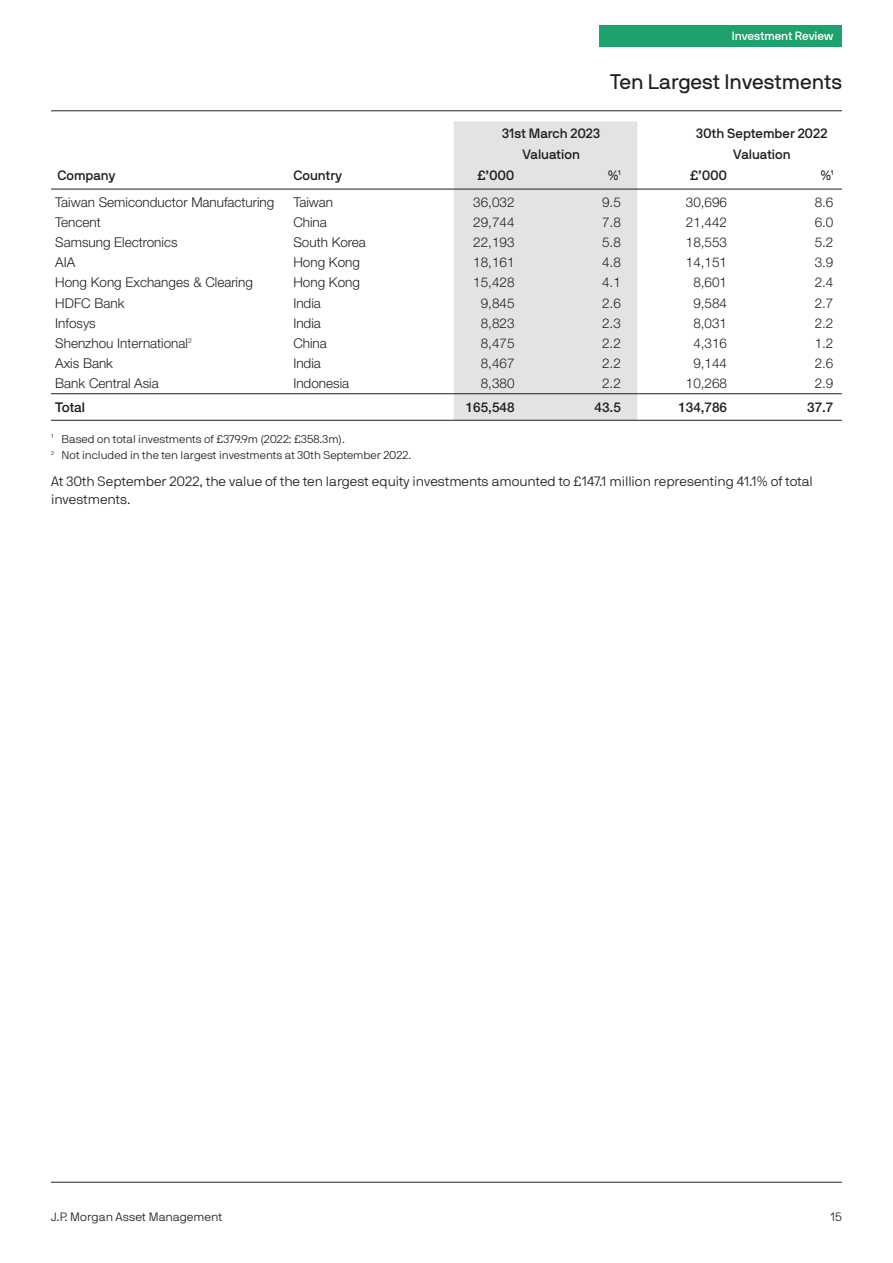
<style>
.page{position:relative;width:893px;height:1263px;background:#fff}
.page>*{position:absolute;margin:0;border:0;box-sizing:border-box;transform-origin:0 0}
.t1{font:21px "JPMAM Pro Reg";color:#231f20}
.t2{font:300 13.5px "Helvetica Neue LT";color:#231f20}
.t3{font:13.5px/18px "JPMAM Pro Lig";color:#231f20}
.t4{font:13.5px "JPMAM Pro Med";color:#231f20}
.t5{font:500 13.5px "Helvetica Neue LT";color:#231f20}
.t6{font:12px "JPMAM Pro Lig";color:#231f20}
.t7{font:12px "JPMAM Pro Med";color:#fff}
.t8{font:11.25px/16.4px "JPMAM Pro Lig";color:#231f20}
</style>
<div class="page">
<hr style="left:51px;top:1182px;width:791px;height:1px;background:#231f20">
<hr style="left:51px;top:111px;width:791px;height:1px;background:#231f20">
<div style="left:600px;top:26px;width:242px;height:21px;background:#1da26d"></div>
<div style="left:454px;top:121px;width:183px;height:299px;background:#e2e4e4"></div>
<hr style="left:51px;top:189px;width:791px;height:1px;background:#231f20">
<hr style="left:51px;top:393px;width:791px;height:1px;background:#231f20">
<hr style="left:51px;top:420px;width:791px;height:1px;background:#231f20">
<p class="t7" style="left:732px;top:32px;width:103px">Investment Review</p>
<h1 class="t1" style="left:610px;top:74px;width:233px">Ten Largest Investments</h1>
<p class="t4" style="left:502px;top:128px;width:99px">31st March 2023</p>
<p class="t4" style="left:696px;top:128px;width:133px">30th September 2022</p>
<p class="t4" style="left:523px;top:149px;width:59px">Valuation</p>
<p class="t4" style="left:733px;top:149px;width:59px">Valuation</p>
<p class="t4" style="left:57px;top:170px;width:60px">Company</p>
<p class="t4" style="left:293px;top:170px;width:50px">Country</p>
<p class="t4" style="left:477px;top:170px;width:39px">£’000</p>
<p class="t4" style="left:608px;top:170px;width:15px">%<sup>1</sup></p>
<p class="t4" style="left:690px;top:170px;width:38px">£’000</p>
<p class="t4" style="left:820px;top:170px;width:15px">%<sup>1</sup></p>
<p class="t2" style="left:55px;top:197px;width:221px">Taiwan Semiconductor Manufacturing</p>
<p class="t2" style="left:293px;top:197px;width:41px">Taiwan</p>
<p class="t2" style="left:473px;top:197px;width:43px">36,032</p>
<p class="t2" style="left:602px;top:197px;width:20px">9.5</p>
<p class="t2" style="left:686px;top:197px;width:43px">30,696</p>
<p class="t2" style="left:815px;top:197px;width:20px">8.6</p>
<p class="t2" style="left:55px;top:217px;width:47px">Tencent</p>
<p class="t2" style="left:293px;top:217px;width:35px">China</p>
<p class="t2" style="left:473px;top:217px;width:43px">29,744</p>
<p class="t2" style="left:602px;top:217px;width:20px">7.8</p>
<p class="t2" style="left:686px;top:217px;width:43px">21,442</p>
<p class="t2" style="left:815px;top:217px;width:20px">6.0</p>
<p class="t2" style="left:55px;top:237px;width:124px">Samsung Electronics</p>
<p class="t2" style="left:293px;top:237px;width:74px">South Korea</p>
<p class="t2" style="left:473px;top:237px;width:43px">22,193</p>
<p class="t2" style="left:602px;top:237px;width:20px">5.8</p>
<p class="t2" style="left:686px;top:237px;width:43px">18,553</p>
<p class="t2" style="left:815px;top:237px;width:20px">5.2</p>
<p class="t2" style="left:55px;top:257px;width:22px">AIA</p>
<p class="t2" style="left:293px;top:257px;width:68px">Hong Kong</p>
<p class="t2" style="left:473px;top:257px;width:43px">18,161</p>
<p class="t2" style="left:602px;top:257px;width:20px">4.8</p>
<p class="t2" style="left:686px;top:257px;width:43px">14,151</p>
<p class="t2" style="left:815px;top:257px;width:20px">3.9</p>
<p class="t2" style="left:55px;top:277px;width:199px">Hong Kong Exchanges &amp; Clearing</p>
<p class="t2" style="left:293px;top:277px;width:68px">Hong Kong</p>
<p class="t2" style="left:473px;top:277px;width:43px">15,428</p>
<p class="t2" style="left:602px;top:277px;width:20px">4.1</p>
<p class="t2" style="left:693px;top:277px;width:35px">8,601</p>
<p class="t2" style="left:815px;top:277px;width:20px">2.4</p>
<p class="t2" style="left:55px;top:298px;width:71px">HDFC Bank</p>
<p class="t2" style="left:293px;top:298px;width:29px">India</p>
<p class="t2" style="left:481px;top:298px;width:35px">9,845</p>
<p class="t2" style="left:602px;top:298px;width:20px">2.6</p>
<p class="t2" style="left:693px;top:298px;width:35px">9,584</p>
<p class="t2" style="left:815px;top:298px;width:20px">2.7</p>
<p class="t2" style="left:55px;top:318px;width:42px">Infosys</p>
<p class="t2" style="left:293px;top:318px;width:29px">India</p>
<p class="t2" style="left:481px;top:318px;width:35px">8,823</p>
<p class="t2" style="left:602px;top:318px;width:20px">2.3</p>
<p class="t2" style="left:693px;top:318px;width:35px">8,031</p>
<p class="t2" style="left:815px;top:318px;width:20px">2.2</p>
<p class="t2" style="left:55px;top:338px;width:138px">Shenzhou International<sup>2</sup></p>
<p class="t2" style="left:293px;top:338px;width:35px">China</p>
<p class="t2" style="left:481px;top:338px;width:35px">8,475</p>
<p class="t2" style="left:602px;top:338px;width:20px">2.2</p>
<p class="t2" style="left:693px;top:338px;width:35px">4,316</p>
<p class="t2" style="left:815px;top:338px;width:20px">1.2</p>
<p class="t2" style="left:55px;top:358px;width:59px">Axis Bank</p>
<p class="t2" style="left:293px;top:358px;width:29px">India</p>
<p class="t2" style="left:481px;top:358px;width:35px">8,467</p>
<p class="t2" style="left:602px;top:358px;width:20px">2.2</p>
<p class="t2" style="left:693px;top:358px;width:35px">9,144</p>
<p class="t2" style="left:815px;top:358px;width:20px">2.6</p>
<p class="t2" style="left:55px;top:378px;width:105px">Bank Central Asia</p>
<p class="t2" style="left:293px;top:378px;width:57px">Indonesia</p>
<p class="t2" style="left:481px;top:378px;width:35px">8,380</p>
<p class="t2" style="left:602px;top:378px;width:20px">2.2</p>
<p class="t2" style="left:686px;top:378px;width:43px">10,268</p>
<p class="t2" style="left:815px;top:378px;width:20px">2.9</p>
<p class="t5" style="left:55px;top:402px;width:31px">Total</p>
<p class="t5" style="left:466px;top:402px;width:50px">165,548</p>
<p class="t5" style="left:595px;top:402px;width:28px">43.5</p>
<p class="t5" style="left:678px;top:402px;width:50px">134,786</p>
<p class="t5" style="left:807px;top:402px;width:28px">37.7</p>
<p class="t8" style="left:51px;top:432px;width:362px"><sup>1</sup> Based on total investments of £379.9m (2022: £358.3m).<br><sup>2</sup> Not included in the ten largest investments at 30th September 2022.</p>
<p class="t3" style="left:51px;top:473px;width:763px">At 30th September 2022, the value of the ten largest equity investments amounted to £147.1 million representing 41.1% of total investments.</p>
<p class="t6" style="left:51px;top:1213px;width:173px">J.P. Morgan Asset Management</p>
<p class="t6" style="left:830px;top:1213px;width:13px">15</p>
</div>
